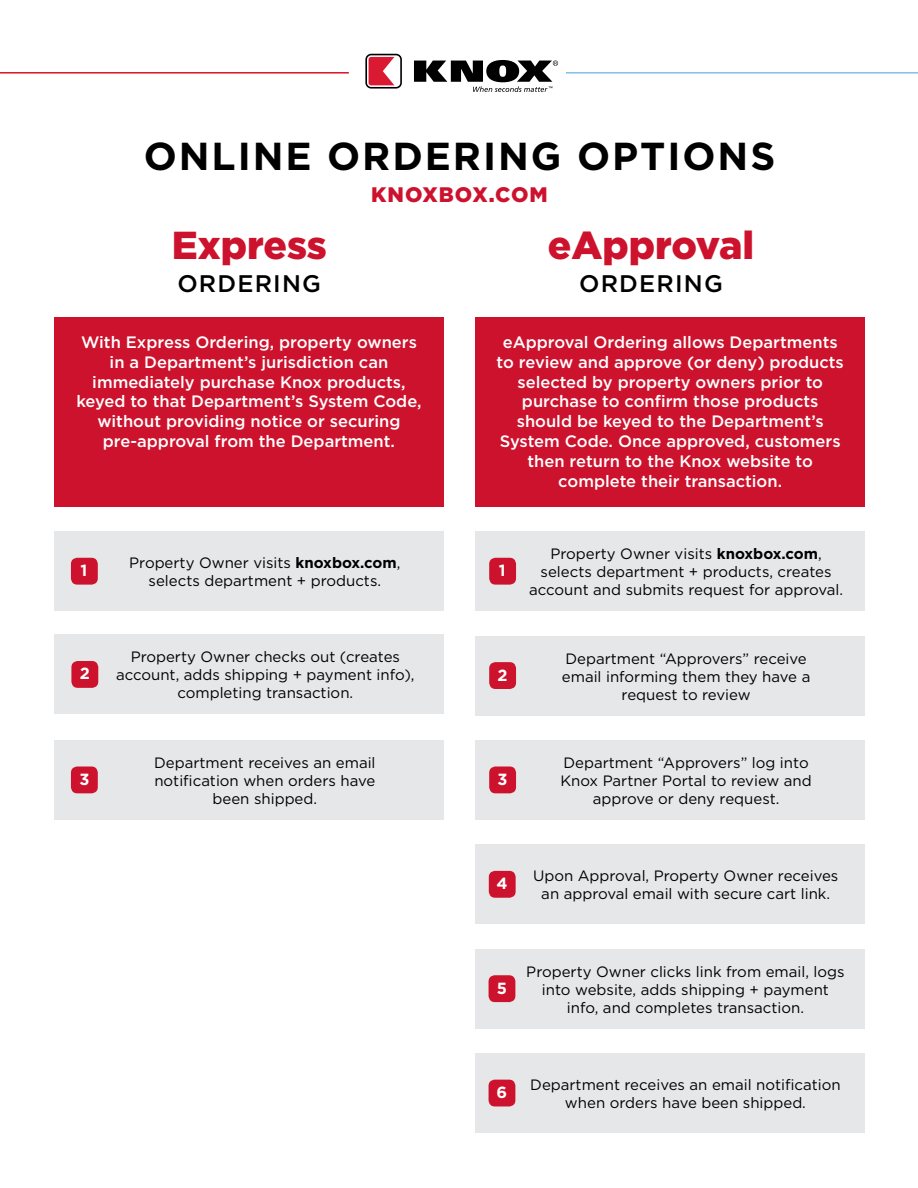
<style>
.page{position:relative;width:918px;height:1188px;background:#fff}
.page>*{position:absolute;margin:0;border:0;box-sizing:border-box;transform-origin:0 0}
.t1{font:700 39px "Gotham";letter-spacing:.05em;color:#000}
.t2{font:900 39px "Gotham";color:#cd122d}
.t3{font:500 24px "Gotham";letter-spacing:.05em;color:#000}
.t4{font:900 21px "Gotham";letter-spacing:.05em;color:#cd122d}
.t5{font:500 16.5px/19.8px "Gotham";color:#fff;text-align:center}
.t6{font:700 16.2px "Gotham";color:#fff}
.t7{font:15px/18px "Gotham";color:#000;text-align:center}
.s1{font-weight:700}
</style>
<div class="page">
<hr style="left:566px;top:72px;width:352px;height:2px;background:#84c2ea">
<hr style="left:1px;top:72px;width:348px;height:2px;background:#da1a32">
<svg style="left:365px;top:54px;width:37px;height:35px"></svg>
<svg style="left:414px;top:60px;width:144px;height:32px"></svg>
<div style="left:54px;top:532px;width:390px;height:79px;background:#e6e7e8"></div>
<div style="left:71px;top:558px;width:27px;height:27px;background:#cd122d;border-radius:6px"></div>
<div style="left:55px;top:635px;width:389px;height:79px;background:#e6e7e8"></div>
<div style="left:71px;top:661px;width:27px;height:27px;background:#cd122d;border-radius:6px"></div>
<div style="left:54px;top:740px;width:390px;height:80px;background:#e6e7e8"></div>
<div style="left:71px;top:767px;width:27px;height:26px;background:#cd122d;border-radius:6px"></div>
<div style="left:475px;top:845px;width:390px;height:79px;background:#e6e7e8"></div>
<div style="left:489px;top:871px;width:27px;height:27px;background:#cd122d;border-radius:6px"></div>
<div style="left:475px;top:949px;width:390px;height:79px;background:#e6e7e8"></div>
<div style="left:489px;top:975px;width:26px;height:27px;background:#cd122d;border-radius:6px"></div>
<div style="left:475px;top:1053px;width:390px;height:80px;background:#e6e7e8"></div>
<div style="left:489px;top:1080px;width:26px;height:26px;background:#cd122d;border-radius:6px"></div>
<div style="left:475px;top:532px;width:390px;height:79px;background:#e6e7e8"></div>
<div style="left:489px;top:558px;width:27px;height:27px;background:#cd122d;border-radius:6px"></div>
<div style="left:475px;top:636px;width:390px;height:79px;background:#e6e7e8"></div>
<div style="left:489px;top:662px;width:27px;height:27px;background:#cd122d;border-radius:6px"></div>
<div style="left:475px;top:740px;width:390px;height:80px;background:#e6e7e8"></div>
<div style="left:489px;top:767px;width:27px;height:26px;background:#cd122d;border-radius:6px"></div>
<div style="left:475px;top:317px;width:390px;height:189px;background:#cd122d"></div>
<div style="left:54px;top:317px;width:390px;height:189px;background:#cd122d"></div>
<h1 class="t1" style="left:144px;top:131px;width:633px">ONLINE ORDERING OPTIONS</h1>
<h3 class="t4" style="left:371px;top:180px;width:178px">KNOXBOX.COM</h3>
<h1 class="t2" style="left:172px;top:218px;width:157px">Express</h1>
<h2 class="t3" style="left:177px;top:267px;width:145px">ORDERING</h2>
<p class="t5" style="left:76px;top:332px;width:347px">With Express Ordering, property owners in a Department’s jurisdiction can immediately purchase Knox products, keyed to that Department’s System Code, without providing notice or securing pre-approval from the Department.</p>
<p class="t6" style="left:80px;top:560px;width:8px">1</p>
<p class="t6" style="left:80px;top:663px;width:12px">2</p>
<p class="t6" style="left:79px;top:768px;width:12px">3</p>
<p class="t7" style="left:129px;top:554px;width:273px">Property Owner visits <span class="s1">knoxbox.com</span>, selects department + products.</p>
<p class="t7" style="left:116px;top:648px;width:300px">Property Owner checks out (creates account, adds shipping + payment info), completing transaction.</p>
<p class="t7" style="left:154px;top:753px;width:223px">Department receives an email notification when orders have been shipped.</p>
<h1 class="t2" style="left:548px;top:218px;width:208px">eApproval</h1>
<h2 class="t3" style="left:579px;top:267px;width:145px">ORDERING</h2>
<p class="t5" style="left:497px;top:332px;width:349px">eApproval Ordering allows Departments to review and approve (or deny) products selected by property owners prior to purchase to confirm those products should be keyed to the Department’s System Code. Once approved, customers then return to the Knox website to complete their transaction.</p>
<p class="t6" style="left:499px;top:560px;width:8px">1</p>
<p class="t6" style="left:498px;top:664px;width:12px">2</p>
<p class="t6" style="left:498px;top:768px;width:12px">3</p>
<p class="t7" style="left:529px;top:545px;width:315px">Property Owner visits <span class="s1">knoxbox.com</span>, selects department + products, creates account and submits request for approval.</p>
<p class="t7" style="left:562px;top:649px;width:250px">Department “Approvers” receive email informing them they have a request to review</p>
<p class="t7" style="left:560px;top:753px;width:253px">Department “Approvers” log into<br>Knox Partner Portal to review and approve or deny request.</p>
<p class="t6" style="left:497px;top:873px;width:13px">4</p>
<p class="t7" style="left:533px;top:867px;width:307px">Upon Approval, Property Owner receives an approval email with secure cart link.</p>
<p class="t6" style="left:497px;top:977px;width:12px">5</p>
<p class="t7" style="left:526px;top:962px;width:320px">Property Owner clicks link from email, logs into website, adds shipping + payment info, and completes transaction.</p>
<p class="t6" style="left:497px;top:1082px;width:12px">6</p>
<p class="t7" style="left:530px;top:1075px;width:312px">Department receives an email notification when orders have been shipped.</p>
</div>
